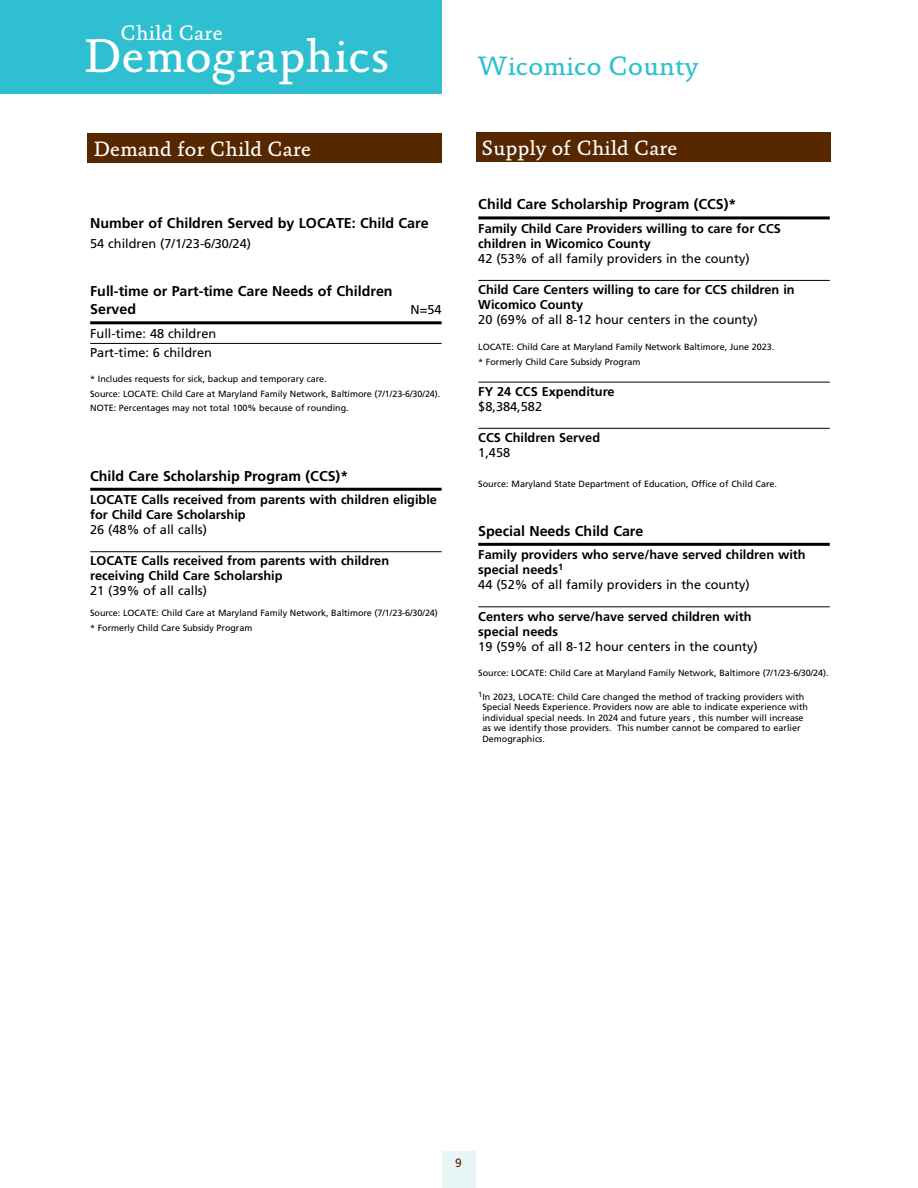
<style>
.page{position:relative;width:918px;height:1188px;background:#fff}
.page>*{position:absolute;margin:0;border:0;box-sizing:border-box;transform-origin:0 0}
.t1{font:47.85px "Absara";letter-spacing:.005em;color:#fff}
.t2{font:27px "Absara";color:#2ec0d0}
.t3{font:21.3px "Absara";color:#fff}
.t4{font:21px "Absara";color:#fff}
.t5{font:700 14.25px/18px "Frutiger";color:#000}
.t6{font:700 12.75px/15px "Frutiger";color:#000}
.t7{font:12.75px/19.4px "Frutiger";color:#000}
.t8{font:12px "Frutiger";color:#572700}
.t9{font:9px/10.5px "Frutiger";color:#000}
.s1{font-weight:400}
</style>
<div class="page">
<hr style="left:90px;top:321px;width:352px;height:3px;background:#000">
<hr style="left:90px;top:343px;width:352px;height:1px;background:#000">
<hr style="left:90px;top:488px;width:352px;height:3px;background:#000">
<hr style="left:90px;top:551px;width:352px;height:1px;background:#000">
<hr style="left:478px;top:216px;width:352px;height:3px;background:#000">
<hr style="left:478px;top:280px;width:352px;height:1px;background:#000">
<hr style="left:478px;top:382px;width:352px;height:1px;background:#000">
<hr style="left:478px;top:428px;width:352px;height:1px;background:#000">
<hr style="left:478px;top:543px;width:352px;height:3px;background:#000">
<hr style="left:478px;top:607px;width:352px;height:1px;background:#000">
<div style="left:442px;top:1151px;width:34px;height:37px;background:#e7f5f6"></div>
<div style="left:0;top:0;width:441px;height:93px;background:#2ec0d0"></div>
<div style="left:88px;top:133px;width:354px;height:30px;background:#572700"></div>
<div style="left:476px;top:132px;width:354px;height:30px;background:#572700"></div>
<h3 class="t3" style="left:121px;top:20px;width:104px">Child Care</h3>
<h1 class="t1" style="left:83px;top:28px;width:308px">Demographics</h1>
<h2 class="t2" style="left:477px;top:50px;width:222px">Wicomico County</h2>
<h3 class="t4" style="left:93px;top:137px;width:219px">Demand for Child Care</h3>
<h3 class="t4" style="left:482px;top:136px;width:197px">Supply of Child Care</h3>
<h3 class="t5" style="left:90px;top:214px;width:340px">Number of Children Served by LOCATE: Child Care</h3>
<h3 class="t7" style="left:90px;top:233px;width:162px">54 children (7/1/23-6/30/24)</h3>
<h3 class="t5" style="left:90px;top:282px;width:304px">Full-time or Part-time Care Needs of Children<br>Served</h3>
<h3 class="t7" style="left:90px;top:324px;width:128px">Full-time: 48 children<br>Part-time: 6 children</h3>
<p class="t9" style="left:90px;top:372px;width:352px;line-height:14.1px">* Includes requests for sick, backup and temporary care.<br>Source: LOCATE: Child Care at Maryland Family Network, Baltimore (7/1/23-6/30/24).<br>NOTE: Percentages may not total 100% because of rounding.</p>
<h3 class="t7" style="left:411px;top:300px;width:33px">N=54</h3>
<h3 class="t5" style="left:90px;top:467px;width:260px">Child Care Scholarship Program (CCS)*</h3>
<h3 class="t6" style="left:90px;top:492px;width:348px">LOCATE Calls received from parents with children eligible for Child Care Scholarship</h3>
<h3 class="t7" style="left:90px;top:520px;width:118px">26 (48% of all calls)</h3>
<h3 class="t6" style="left:90px;top:553px;width:301px">LOCATE Calls received from parents with children receiving Child Care Scholarship</h3>
<h3 class="t7" style="left:90px;top:581px;width:118px">21 (39% of all calls)</h3>
<p class="t9" style="left:90px;top:606px;width:349px;line-height:15px">Source: LOCATE: Child Care at Maryland Family Network, Baltimore (7/1/23-6/30/24) * Formerly Child Care Subsidy Program</p>
<h3 class="t5" style="left:478px;top:195px;width:260px">Child Care Scholarship Program (CCS)*</h3>
<h3 class="t6" style="left:478px;top:221px;width:304px">Family Child Care Providers willing to care for CCS children in Wicomico County</h3>
<h3 class="t7" style="left:478px;top:249px;width:273px">42 (53% of all family providers in the county)</h3>
<h3 class="t6" style="left:478px;top:282px;width:318px">Child Care Centers willing to care for CCS children in<br>Wicomico County</h3>
<h3 class="t7" style="left:478px;top:310px;width:281px">20 (69% of all 8-12 hour centers in the county)</h3>
<p class="t9" style="left:478px;top:339px;width:297px;line-height:15px">LOCATE: Child Care at Maryland Family Network Baltimore, June 2023. * Formerly Child Care Subsidy Program</p>
<h3 class="t6" style="left:478px;top:384px;width:138px">FY 24 CCS Expenditure</h3>
<h3 class="t7" style="left:478px;top:397px;width:65px">$8,384,582</h3>
<h3 class="t6" style="left:478px;top:430px;width:123px">CCS Children Served</h3>
<h3 class="t7" style="left:478px;top:443px;width:33px">1,458</h3>
<p class="t9" style="left:478px;top:479px;width:300px">Source: Maryland State Department of Education, Office of Child Care.</p>
<h3 class="t5" style="left:478px;top:522px;width:167px">Special Needs Child Care</h3>
<h3 class="t6" style="left:478px;top:547px;width:329px">Family providers who serve/have served children with special needs<sup>1<br></sup><span class="s1">44 (52% of all family providers in the county)</span></h3>
<h3 class="t6" style="left:478px;top:608px;width:275px">Centers who serve/have served children with special needs</h3>
<h3 class="t7" style="left:478px;top:636px;width:281px">19 (59% of all 8-12 hour centers in the county)</h3>
<p class="t9" style="left:478px;top:667px;width:352px">Source: LOCATE: Child Care at Maryland Family Network, Baltimore (7/1/23-6/30/24).</p>
<p class="t9" style="left:482px;top:691px;width:327px;text-indent:-4px"><sup>1</sup>In 2023, LOCATE: Child Care changed the method of tracking providers with Special Needs Experience. Providers now are able to indicate experience with individual special needs. In 2024 and future years , this number will increase as we identify those providers. This number cannot be compared to earlier Demographics.</p>
<h3 class="t8" style="left:455px;top:1155px;width:8px">9</h3>
</div>
